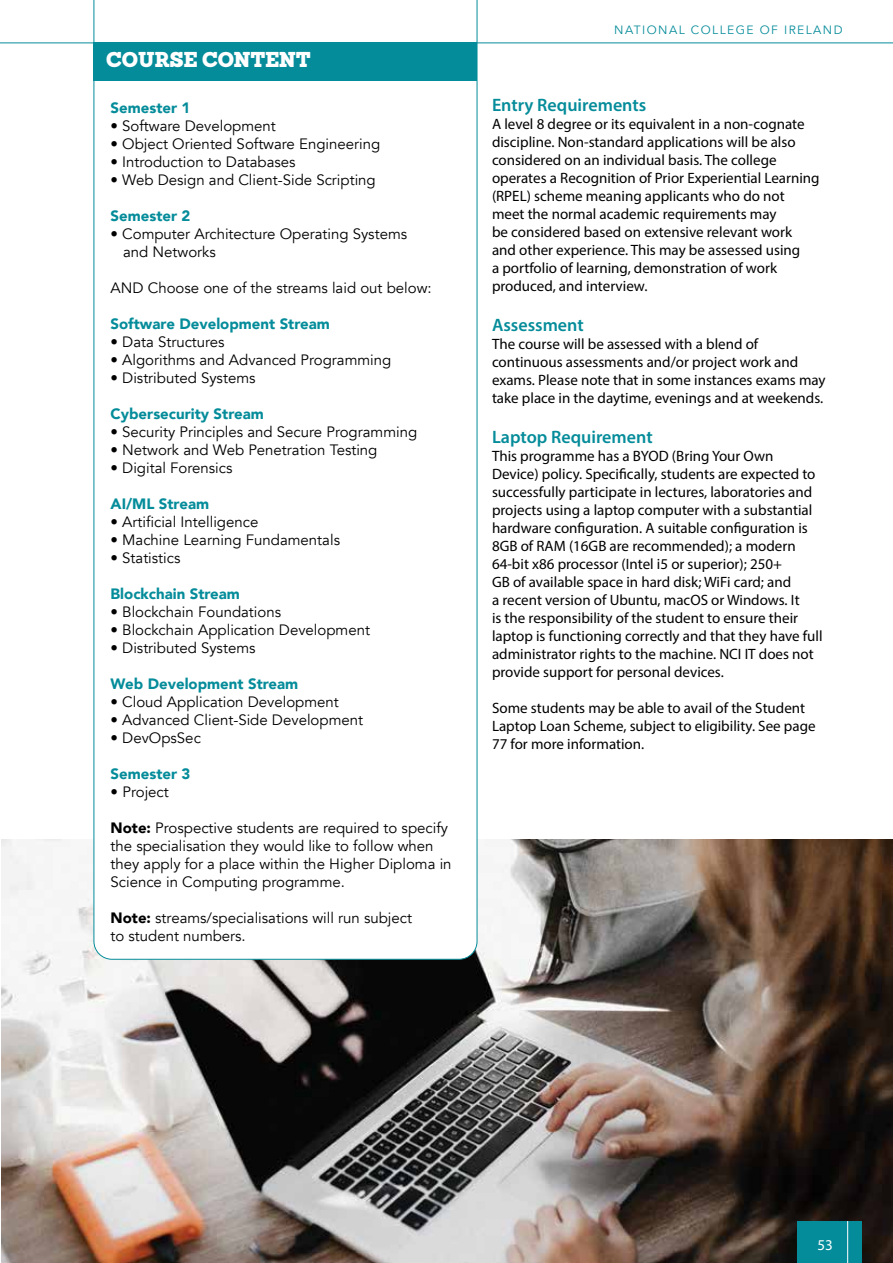
<style>
.page{position:relative;width:893px;height:1263px;background:#fff}
.page>*{position:absolute;margin:0;border:0;box-sizing:border-box;transform-origin:0 0}
.t1{font:900 21px "Sanchez";letter-spacing:-.005em;color:#fff}
.t2{font:600 18px "Myriad Pro";color:#058c9a}
.t3{font:15px/18px "Myriad Pro";color:#000}
.t4{font:15px/18px "Avenir";color:#000}
.t5{font:900 15px "Avenir";color:#058c9a}
.t6{font:15px "Myriad Pro";color:#fff}
.t7{font:12px "Avenir";letter-spacing:.12em;color:#058c9a}
.s1{font-weight:900}
</style>
<div class="page">
<img style="left:1px;top:840px;width:892px;height:423px">
<svg style="left:93px;top:0;width:385px;height:960px"></svg>
<hr style="left:0;top:43px;width:893px;height:1px;background:#058c9a">
<div style="left:94px;top:43px;width:383px;height:38px;background:#058c9a"></div>
<div style="left:797px;top:1221px;width:64px;height:42px;background:#058c9a"></div>
<hr style="left:847px;top:1221px;width:1px;height:42px;background:#fff">
<h1 class="t1" style="left:106px;top:45px;width:206px">COURSE CONTENT</h1>
<p class="t5" style="left:111px;top:95px;width:81px">Semester 1</p>
<p class="t4" style="left:111px;top:117px;width:167px">• Software Development</p>
<p class="t4" style="left:111px;top:135px;width:271px">• Object Oriented Software Engineering</p>
<p class="t4" style="left:111px;top:153px;width:187px">• Introduction to Databases</p>
<p class="t4" style="left:111px;top:171px;width:267px">• Web Design and Client-Side Scripting</p>
<p class="t5" style="left:111px;top:203px;width:81px">Semester 2</p>
<p class="t4" style="left:123px;top:225px;width:286px;text-indent:-13px">• Computer Architecture Operating Systems and Networks</p>
<p class="t4" style="left:111px;top:279px;width:323px">AND Choose one of the streams laid out below:</p>
<p class="t5" style="left:111px;top:311px;width:221px">Software Development Stream</p>
<p class="t4" style="left:111px;top:333px;width:116px">• Data Structures</p>
<p class="t4" style="left:111px;top:351px;width:282px">• Algorithms and Advanced Programming</p>
<p class="t4" style="left:111px;top:369px;width:146px">• Distributed Systems</p>
<p class="t5" style="left:111px;top:401px;width:155px">Cybersecurity Stream</p>
<p class="t4" style="left:111px;top:423px;width:308px">• Security Principles and Secure Programming</p>
<p class="t4" style="left:111px;top:441px;width:268px">• Network and Web Penetration Testing</p>
<p class="t4" style="left:111px;top:459px;width:123px">• Digital Forensics</p>
<p class="t5" style="left:111px;top:491px;width:100px">AI/ML Stream</p>
<p class="t4" style="left:111px;top:513px;width:149px">• Artificial Intelligence</p>
<p class="t4" style="left:111px;top:531px;width:231px">• Machine Learning Fundamentals</p>
<p class="t4" style="left:111px;top:549px;width:71px">• Statistics</p>
<p class="t5" style="left:111px;top:581px;width:131px">Blockchain Stream</p>
<p class="t4" style="left:111px;top:603px;width:172px">• Blockchain Foundations</p>
<p class="t4" style="left:111px;top:621px;width:261px">• Blockchain Application Development</p>
<p class="t4" style="left:111px;top:639px;width:146px">• Distributed Systems</p>
<p class="t5" style="left:111px;top:671px;width:189px">Web Development Stream</p>
<p class="t4" style="left:111px;top:693px;width:230px">• Cloud Application Development</p>
<p class="t4" style="left:111px;top:711px;width:254px">• Advanced Client-Side Development</p>
<p class="t4" style="left:111px;top:729px;width:92px">• DevOpsSec</p>
<p class="t5" style="left:111px;top:761px;width:81px">Semester 3</p>
<p class="t4" style="left:111px;top:783px;width:60px"><span class="s1">•</span> Project</p>
<p class="t4" style="left:111px;top:819px;width:343px"><span class="s1">Note:</span> Prospective students are required to specify the specialisation they would like to follow when they apply for a place within the Higher Diploma in Science in Computing programme.</p>
<p class="t4" style="left:111px;top:909px;width:303px"><span class="s1">Note:</span> streams/specialisations will run subject to student numbers.</p>
<p class="t7" style="left:614px;top:23px;width:230px">NATIONAL COLLEGE OF IRELAND</p>
<p class="t2" style="left:492px;top:94px;width:156px">Entry Requirements</p>
<p class="t3" style="left:492px;top:115px;width:329px">A level 8 degree or its equivalent in a non-cognate discipline. Non-standard applications will be also considered on an individual basis. The college operates a Recognition of Prior Experiential Learning (RPEL) scheme meaning applicants who do not meet the normal academic requirements may<br>be considered based on extensive relevant work and other experience. This may be assessed using<br>a portfolio of learning, demonstration of work produced, and interview.</p>
<p class="t2" style="left:492px;top:313px;width:93px">Assessment</p>
<p class="t3" style="left:492px;top:335px;width:335px">The course will be assessed with a blend of continuous assessments and/or project work and exams. Please note that in some instances exams may take place in the daytime, evenings and at weekends.</p>
<p class="t2" style="left:492px;top:425px;width:162px">Laptop Requirement</p>
<p class="t3" style="left:492px;top:446px;width:332px">This programme has a BYOD (Bring Your Own Device) policy. Specifically, students are expected to successfully participate in lectures, laboratories and projects using a laptop computer with a substantial hardware configuration. A suitable configuration is 8GB of RAM (16GB are recommended); a modern 64-bit x86 processor (Intel i5 or superior); 250+<br>GB of available space in hard disk; WiFi card; and<br>a recent version of Ubuntu, macOS or Windows. It<br>is the responsibility of the student to ensure their laptop is functioning correctly and that they have full administrator rights to the machine. NCI IT does not provide support for personal devices.</p>
<p class="t3" style="left:492px;top:698px;width:325px">Some students may be able to avail of the Student<br>Laptop Loan Scheme, subject to eligibility. See page<br>77 for more information.</p>
<p class="t6" style="left:817px;top:1235px;width:17px">53</p>
</div>
